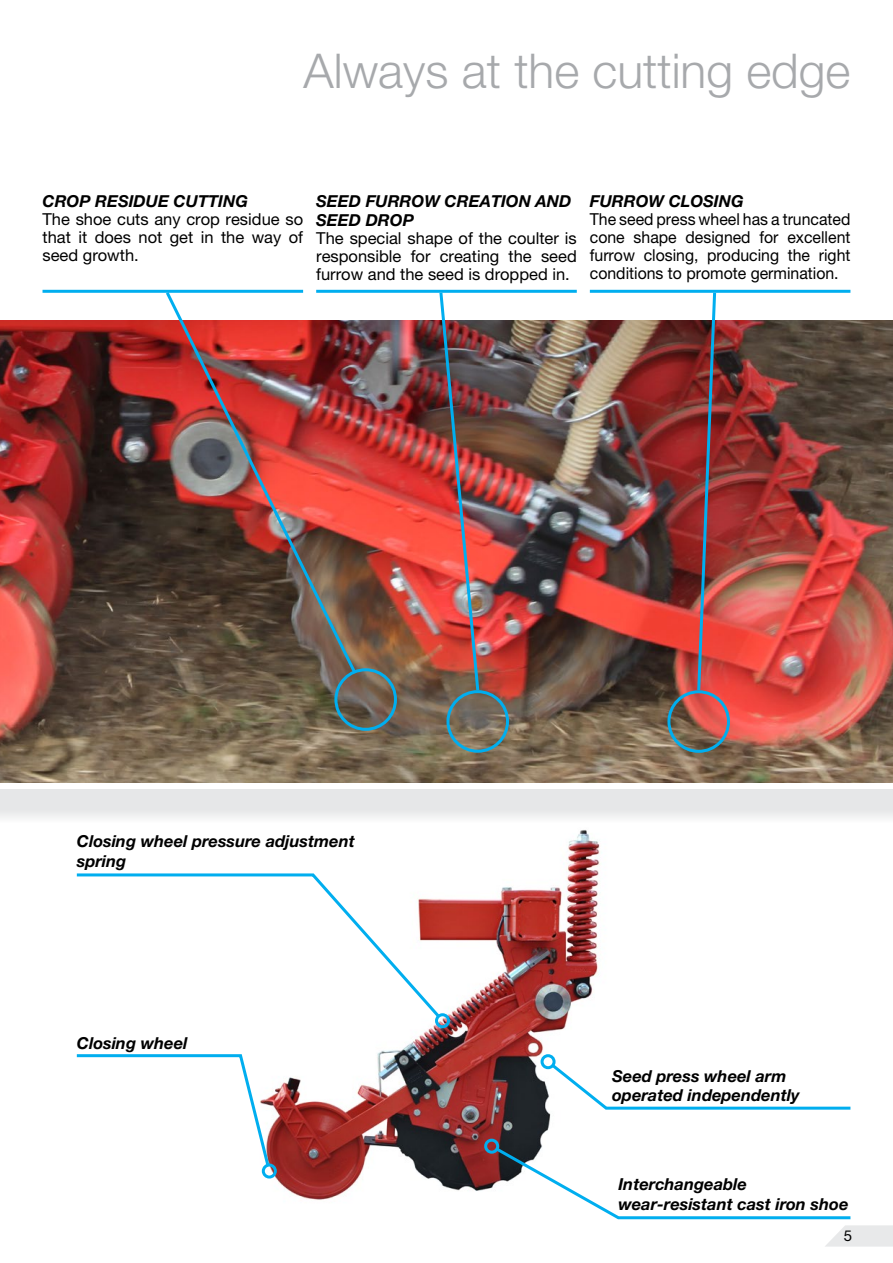
<style>
.page{position:relative;width:893px;height:1263px;background:#fff}
.page>*{position:absolute;margin:0;border:0;box-sizing:border-box;transform-origin:0 0}
.t1{font:300 48px "Helvetica Neue LT Pro";color:#a7a9ac}
.t2{font:italic 700 16.5px/19.8px "Helvetica Neue LT Pro";color:#000}
.t3{font:16.5px/18px "Helvetica Neue LT Pro";color:#000;text-align:justify}
.t4{font:16.5px/18px "Helvetica Neue LT Pro";color:#000;text-align:justify;scale:.96 1}
.t5{font:15px "Helvetica Neue LT Pro";color:#000}
</style>
<div class="page">
<img style="left:0;top:321px;width:893px;height:461px">
<img style="left:261px;top:830px;width:339px;height:370px">
<hr style="left:43px;top:290px;width:260px;height:3px;background:#00aeef">
<img style="left:163px;top:289px;width:195px;height:386px">
<div style="left:334px;top:668px;width:63px;height:63px;border:3px solid #00aeef;border-radius:50%"></div>
<hr style="left:316px;top:290px;width:261px;height:3px;background:#00aeef">
<img style="left:438px;top:289px;width:43px;height:404px">
<div style="left:446px;top:690px;width:63px;height:63px;border:3px solid #00aeef;border-radius:50%"></div>
<hr style="left:590px;top:290px;width:260px;height:3px;background:#00aeef">
<img style="left:696px;top:292px;width:22px;height:401px">
<div style="left:667px;top:690px;width:63px;height:63px;border:3px solid #00aeef;border-radius:50%"></div>
<svg style="left:76px;top:872px;width:367px;height:148px"></svg>
<div style="left:435px;top:1013px;width:15px;height:15px;border:3px solid #00aeef;border-radius:50%"></div>
<svg style="left:76px;top:1053px;width:195px;height:116px"></svg>
<div style="left:262px;top:1163px;width:15px;height:15px;border:3px solid #00aeef;border-radius:50%"></div>
<svg style="left:548px;top:1061px;width:303px;height:50px"></svg>
<div style="left:541px;top:1054px;width:15px;height:15px;border:3px solid #00aeef;border-radius:50%"></div>
<div style="left:484px;top:1139px;width:15px;height:15px;border:3px solid #00aeef;border-radius:50%"></div>
<svg style="left:0;top:790px;width:893px;height:28px;background:#e8e8e9"></svg>
<svg style="left:493px;top:1145px;width:400px;height:101px"></svg>
<h1 class="t1" style="left:304px;top:42px;width:548px">Always at the cutting edge</h1>
<p class="t2" style="left:43px;top:190px;width:207px">CROP RESIDUE CUTTING</p>
<p class="t3" style="left:43px;top:209px;width:262px">The shoe cuts any crop residue so that it does not get in the way of seed growth.</p>
<p class="t2" style="left:316px;top:190px;width:257px">SEED FURROW CREATION AND<br>SEED DROP</p>
<p class="t3" style="left:316px;top:229px;width:262px">The special shape of the coulter is responsible for creating the seed furrow and the seed is dropped in.</p>
<p class="t2" style="left:590px;top:190px;width:155px">FURROW CLOSING</p>
<p class="t4" style="left:590px;top:209px;width:273px">The seed press wheel has a truncated cone shape designed for excellent furrow closing, producing the right conditions to promote germination.</p>
<p class="t2" style="left:77px;top:831px;width:280px">Closing wheel pressure adjustment spring</p>
<p class="t2" style="left:77px;top:1032px;width:112px">Closing wheel</p>
<p class="t2" style="left:612px;top:1065px;width:189px">Seed press wheel arm operated independently</p>
<p class="t2" style="left:618px;top:1174px;width:232px">Interchangeable wear-resistant cast iron shoe</p>
<p class="t5" style="left:844px;top:1227px;width:10px">5</p>
</div>
